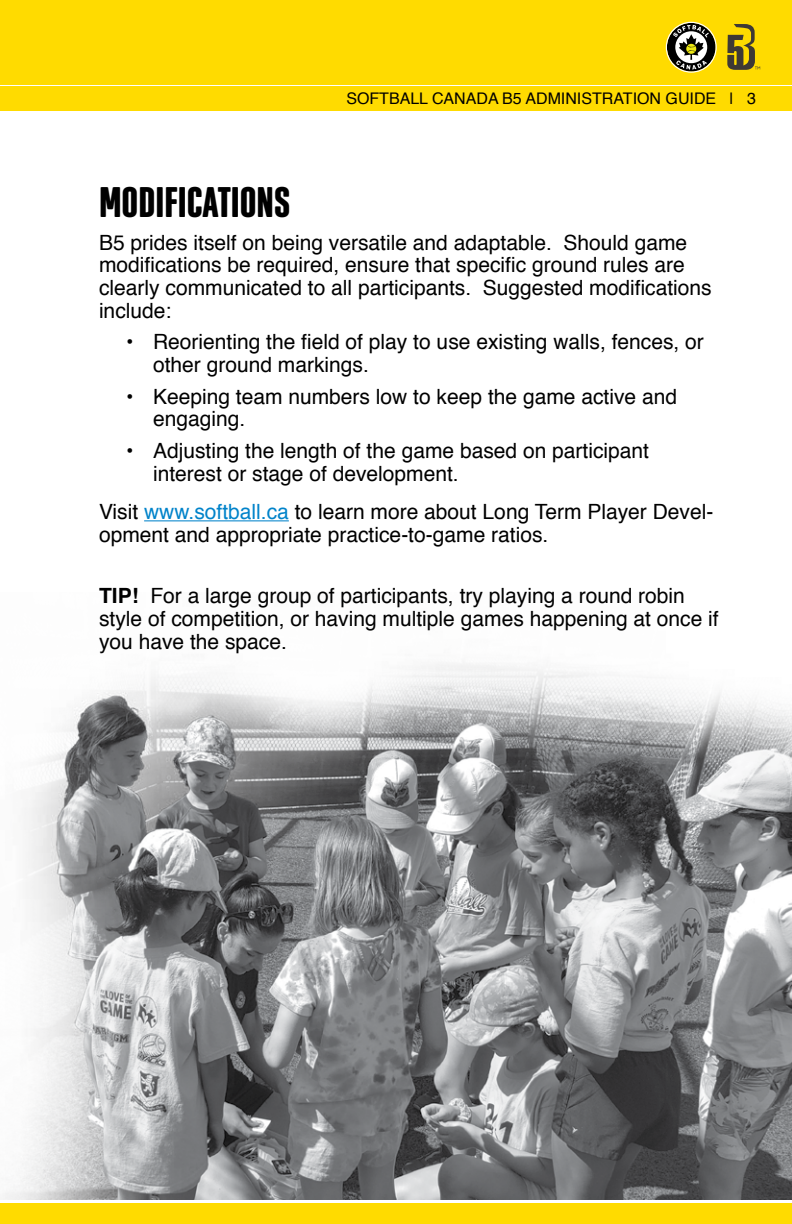
<style>
.page{position:relative;width:792px;height:1224px;background:#fff}
.page>*{position:absolute;margin:0;border:0;box-sizing:border-box;transform-origin:0 0}
.t1{font:700 44px "Geogrotesque X Comp";color:#000}
.t2{font:21px/22.6px "Helvetica";color:#000}
.t3{font:16px "Helvetica";color:#000}
.s1{color:#0083ca}
.s2{font-weight:700}
</style>
<div class="page">
<div style="left:0;top:0;width:792px;height:84px;background:#ffdb00"></div>
<div style="left:0;top:87px;width:792px;height:24px;background:#ffdb00"></div>
<div style="left:0;top:1204px;width:792px;height:20px;background:#ffdb00"></div>
<svg style="left:727px;top:24px;width:33px;height:46px"></svg>
<svg style="left:666px;top:22px;width:51px;height:51px"></svg>
<hr style="left:144px;top:520px;width:145px;height:1px;background:#0083ca">
<img style="left:3px;top:663px;width:789px;height:537px">
<p class="t3" style="left:346px;top:86px;width:411px">SOFTBALL CANADA B5 ADMINISTRATION GUIDE | 3</p>
<h1 class="t1" style="left:99px;top:175px;width:193px">MODIFICATIONS</h1>
<p class="t2" style="left:99px;top:232px;width:614px">B5 prides itself on being versatile and adaptable. Should game modifications be required, ensure that specific ground rules are clearly communicated to all participants. Suggested modifications include:</p>
<p class="t2" style="left:153px;top:331px;width:552px;text-indent:-27px">• Reorienting the field of play to use existing walls, fences, or other ground markings.</p>
<p class="t2" style="left:153px;top:386px;width:526px;text-indent:-27px">• Keeping team numbers low to keep the game active and engaging.</p>
<p class="t2" style="left:153px;top:440px;width:498px;text-indent:-27px">• Adjusting the length of the game based on participant interest or stage of development.</p>
<p class="t2" style="left:99px;top:501px;width:616px">Visit <span class="s1">www.softball.ca</span> to learn more about Long Term Player Devel&shy;opment and appropriate practice-to-game ratios.</p>
<p class="t2" style="left:99px;top:585px;width:621px"><span class="s2">TIP!</span> For a large group of participants, try playing a round robin style of competition, or having multiple games happening at once if you have the space.</p>
</div>
